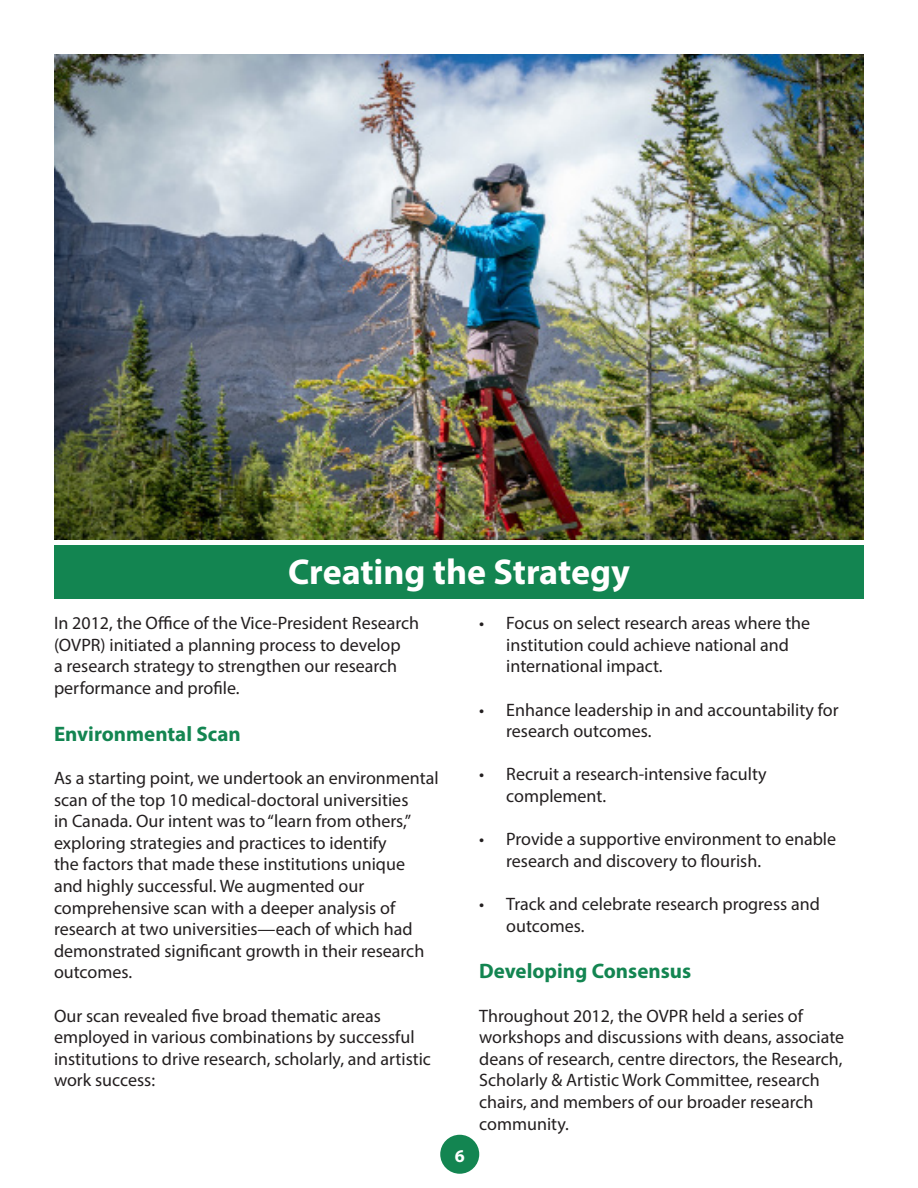
<style>
.page{position:relative;width:918px;height:1188px;background:#fff}
.page>*{position:absolute;margin:0;border:0;box-sizing:border-box;transform-origin:0 0}
.t1{font:700 36px "Myriad Pro";color:#fff}
.t2{font:700 21px "Myriad Pro";color:#138551}
.t3{font:18px/21.6px "Myriad Pro";color:#231f20}
.t4{font:700 18px "Myriad Pro";color:#fff}
</style>
<div class="page">
<div style="left:440px;top:1135px;width:39px;height:39px;background:#138551;border-radius:50%"></div>
<img style="left:54px;top:54px;width:810px;height:486px">
<div style="left:54px;top:545px;width:810px;height:54px;background:#138551"></div>
<p class="t1" style="left:288px;top:549px;width:343px">Creating the Strategy</p>
<p class="t3" style="left:54px;top:612px;width:367px">In 2012, the Office of the Vice-President Research (OVPR) initiated a planning process to develop<br>a research strategy to strengthen our research performance and profile.</p>
<p class="t2" style="left:54px;top:720px;width:188px">Environmental Scan</p>
<p class="t3" style="left:54px;top:767px;width:386px">As a starting point, we undertook an environmental scan of the top 10 medical-doctoral universities</p>
<p class="t3" style="left:54px;top:810px;width:359px">in Canada. Our intent was to “learn from others,” exploring strategies and practices to identify</p>
<p class="t3" style="left:54px;top:853px;width:372px">the factors that made these institutions unique and highly successful. We augmented our comprehensive scan with a deeper analysis of research at two universities—each of which had demonstrated significant growth in their research</p>
<p class="t3" style="left:54px;top:961px;width:80px">outcomes.</p>
<p class="t3" style="left:54px;top:1004px;width:379px">Our scan revealed five broad thematic areas employed in various combinations by successful institutions to drive research, scholarly, and artistic work success:</p>
<p class="t4" style="left:455px;top:1144px;width:11px">6</p>
<p class="t3" style="left:506px;top:612px;width:306px;text-indent:-27px">• Focus on select research areas where the institution could achieve national and international impact.</p>
<p class="t3" style="left:506px;top:698px;width:334px;text-indent:-27px">• Enhance leadership in and accountability for research outcomes.</p>
<p class="t3" style="left:506px;top:763px;width:262px;text-indent:-27px">• Recruit a research-intensive faculty complement.</p>
<p class="t3" style="left:506px;top:828px;width:331px;text-indent:-27px">• Provide a supportive environment to enable research and discovery to flourish.</p>
<p class="t3" style="left:506px;top:893px;width:315px;text-indent:-27px">• Track and celebrate research progress and outcomes.</p>
<p class="t2" style="left:479px;top:958px;width:214px">Developing Consensus</p>
<p class="t3" style="left:479px;top:1004px;width:367px">Throughout 2012, the OVPR held a series of workshops and discussions with deans, associate deans of research, centre directors, the Research, Scholarly &amp; Artistic Work Committee, research chairs, and members of our broader research community.</p>
</div>
